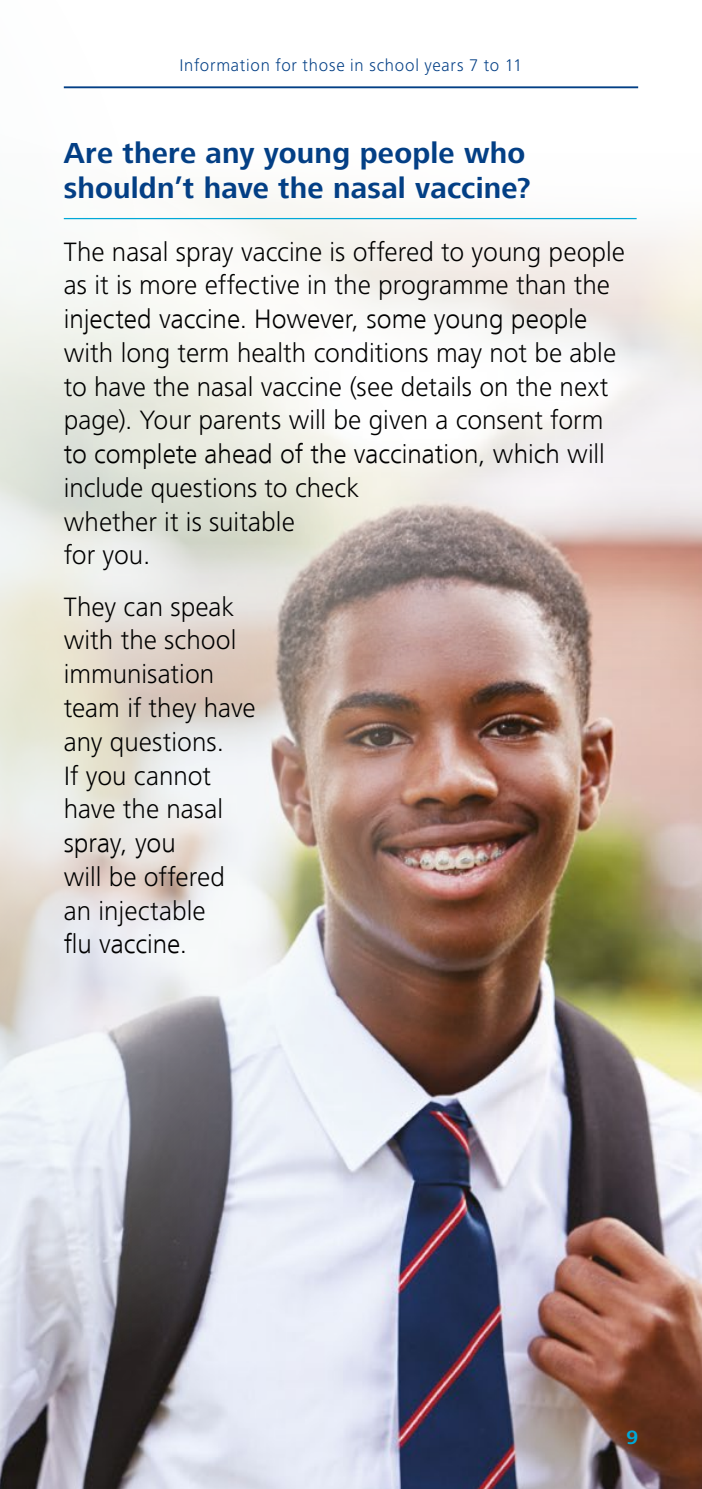
<style>
.page{position:relative;width:702px;height:1489px;background:#fff}
.page>*{position:absolute;margin:0;border:0;box-sizing:border-box;transform-origin:0 0}
.t1{font:700 30px/35px "Frutiger Next LT";letter-spacing:.005em;color:#033f85}
.Body{font:300 27.5px/33.8px "Frutiger Next LT";color:#000}
.t2{font:20px "Frutiger Next LT Bold 2";color:#00a8d7}
.t3{font:300 17.5px "Frutiger Next LT";letter-spacing:.04em;color:#033f85}
.s1{font-family:"Frutiger Next LT Bold 2";font-weight:400}
.s2{font-family:"Frutiger Next LT Light 2";font-weight:400}
</style>
<div class="page">
<img style="left:0;top:680px;width:702px;height:808px">
<svg style="left:145px;top:86px;width:557px;height:594px"></svg>
<img style="left:0;top:113px;width:492px;height:1308px">
<svg style="left:0;top:86px;width:145px;height:897px"></svg>
<hr style="left:64px;top:86px;width:574px;height:2px;background:#033f85">
<hr style="left:64px;top:218px;width:572px;height:1px;background:#00a8d7">
<p class="t3" style="left:179px;top:55px;width:344px">Information for those in school years 7 to 11</p>
<h2 class="t1" style="left:64px;top:136px;width:468px"><span class="s1">Are there any young people who </span>shouldn’t have the nasal vaccine?</h2>
<p class="Body" style="left:64px;top:235px;width:562px">The nasal spray vaccine is offered to young people as it is more effective in the programme than the <span class="s2">injected vaccine. However, some young people </span>with long term health conditions may not be able to have the nasal vaccine (see details on the next page). Your parents will be given a consent form <span class="s2">to complete ahead of the vaccination, which will </span>include questions to check<br>whether it is suitable<br>for you.</p>
<p class="Body" style="left:64px;top:589px;width:193px">They can speak with the school immunisation team if they have any questions.<br>If you cannot have the nasal <span class="s2">spray, you<br></span>will be offered an injectable<br><span class="s2">flu vaccine.</span></p>
<p class="t2" style="left:626px;top:1426px;width:13px">9</p>
</div>
